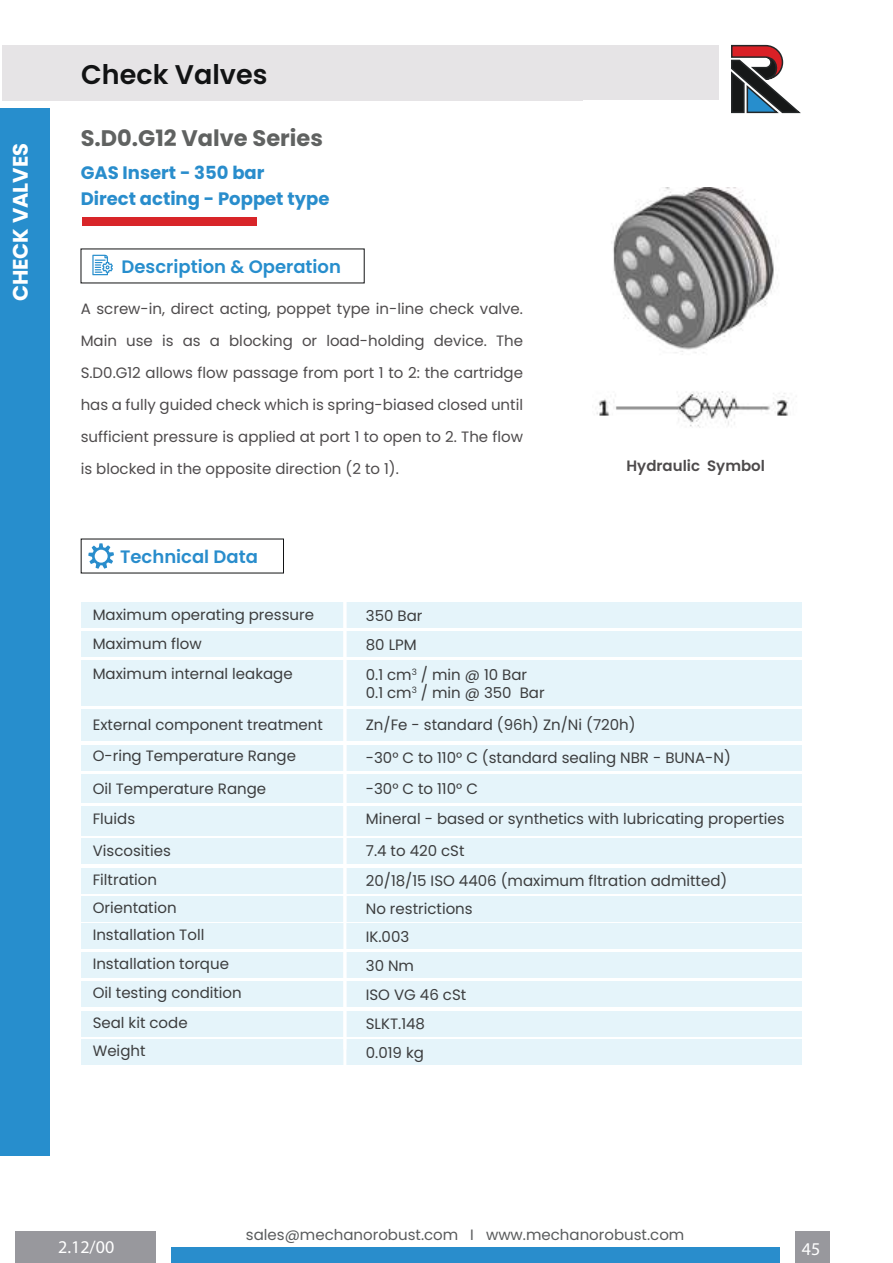
<style>
.page{position:relative;width:893px;height:1263px;background:#fff}
.page>*{position:absolute;margin:0;border:0;box-sizing:border-box;transform-origin:0 0}
.t1{font:600 27px "Poppins";color:#121314}
.t2{font:700 22.5px "Poppins";color:#606261}
.t3{font:700 21px "Poppins";color:#fff}
.t4{font:700 18px "Poppins";color:#298dcc}
.t5{font:600 18px "Poppins";color:#278ecd}
.t6{font:600 18px "Poppins";color:#298dcc}
.t7{font:18px "Myriad Pro";color:#fff}
.t8{font:15px/29.4px "Poppins";color:#3c3d3e}
.t9{font:15px/32.1px "Poppins";color:#4e4b4c;text-align:justify}
.t10{font:15px "Poppins";color:#595b5c}
.t11{font:600 15px "Poppins";color:#4e4b4c}
</style>
<div class="page">
<div style="left:82px;top:218px;width:175px;height:8px;background:#d82529"></div>
<div style="left:81px;top:602px;width:720px;height:25px;background:#e5f4fa"></div>
<div style="left:81px;top:631px;width:720px;height:26px;background:#e5f4fa"></div>
<div style="left:81px;top:661px;width:720px;height:45px;background:#e5f4fa"></div>
<div style="left:81px;top:709px;width:720px;height:32px;background:#e5f4fa"></div>
<div style="left:81px;top:806px;width:720px;height:29px;background:#e5f4fa"></div>
<div style="left:81px;top:839px;width:720px;height:25px;background:#e5f4fa"></div>
<div style="left:81px;top:745px;width:720px;height:25px;background:#e5f4fa"></div>
<div style="left:81px;top:774px;width:720px;height:29px;background:#e5f4fa"></div>
<div style="left:81px;top:868px;width:720px;height:25px;background:#e5f4fa"></div>
<div style="left:81px;top:896px;width:720px;height:25px;background:#e5f4fa"></div>
<div style="left:81px;top:952px;width:720px;height:26px;background:#e5f4fa"></div>
<div style="left:81px;top:982px;width:720px;height:25px;background:#e5f4fa"></div>
<div style="left:81px;top:1011px;width:720px;height:25px;background:#e5f4fa"></div>
<div style="left:81px;top:1040px;width:720px;height:25px;background:#e5f4fa"></div>
<hr style="left:343px;top:542px;width:3px;height:535px;background:#fff">
<div style="left:81px;top:923px;width:720px;height:26px;background:#e5f4fa"></div>
<hr style="left:343px;top:514px;width:3px;height:535px;background:#fff">
<div style="left:2px;top:46px;width:717px;height:54px;background:#e6e4e6"></div>
<svg style="left:731px;top:44px;width:70px;height:70px"></svg>
<svg style="left:88px;top:543px;width:26px;height:26px"></svg>
<div style="left:171px;top:1247px;width:609px;height:15px;background:#298dcc"></div>
<div style="left:795px;top:1231px;width:35px;height:32px;background:#98989d"></div>
<div style="left:15px;top:1231px;width:140px;height:32px;background:#98989d"></div>
<svg style="left:92px;top:254px;width:21px;height:21px"></svg>
<img style="left:596px;top:391px;width:193px;height:37px">
<img style="left:611px;top:188px;width:167px;height:165px">
<div style="left:0;top:109px;width:50px;height:1047px;background:#278ecd"></div>
<h3 class="t3" style="left:8px;top:301px;width:160px;rotate:-90deg">CHECK VALVES</h3>
<h1 class="t1" style="left:51px;top:59px;width:120px">Solenoid</h1>
<h1 class="t1" style="left:81px;top:59px;width:188px">Check Valves</h1>
<h2 class="t2" style="left:81px;top:125px;width:244px">S.D0.G12 Valve Series</h2>
<p class="t4" style="left:81px;top:162px;width:185px">GAS Insert - 350 bar</p>
<p class="t4" style="left:81px;top:188px;width:250px">Direct acting - Poppet type</p>
<p class="t5" style="left:122px;top:256px;width:221px">Description &amp; Operation</p>
<p class="t9" style="left:81px;top:292px;width:444px">A screw-in, direct acting, poppet type in-line check valve.<br>Main use is as a blocking or load-holding device. The S.D0.G12 allows flow passage from port 1 to 2: the cartridge has a fully guided check which is spring-biased closed until sufficient pressure is applied at port 1 to open to 2. The flow is blocked in the opposite direction (2 to 1).</p>
<p class="t11" style="left:626px;top:457px;width:140px">Hydraulic Symbol</p>
<p class="t6" style="left:120px;top:546px;width:139px">Technical Data</p>
<p class="t8" style="left:93px;top:600px;width:223px">Maximum operating pressure<br>Maximum flow<br>Maximum internal leakage</p>
<p class="t8" style="left:93px;top:710px;width:232px">External component treatment</p>
<p class="t8" style="left:366px;top:601px;width:58px;line-height:29px">350 Bar<br>80 LPM</p>
<p class="t8" style="left:366px;top:666px;width:180px;line-height:18px">0.1 cm<sup>3</sup> / min @ 10 Bar<br>0.1 cm<sup>3</sup> / min @ 350 Bar</p>
<p class="t8" style="left:366px;top:710px;width:271px">Zn/Fe - standard (96h) Zn/Ni (720h)</p>
<p class="t8" style="left:93px;top:741px;width:205px">O-ring Temperature Range</p>
<p class="t8" style="left:366px;top:743px;width:367px">-30° C to 110° C (standard sealing NBR - BUNA-N)</p>
<p class="t8" style="left:93px;top:774px;width:175px">Oil Temperature Range</p>
<p class="t8" style="left:366px;top:774px;width:114px">-30° C to 110° C</p>
<p class="t8" style="left:93px;top:804px;width:44px">Fluids</p>
<p class="t8" style="left:366px;top:804px;width:420px">Mineral - based or synthetics with lubricating properties</p>
<p class="t8" style="left:93px;top:836px;width:80px">Viscosities</p>
<p class="t8" style="left:366px;top:836px;width:100px">7.4 to 420 cSt</p>
<p class="t8" style="left:93px;top:865px;width:66px">Filtration</p>
<p class="t8" style="left:366px;top:866px;width:363px">20/18/15 ISO 4406 (maximum fltration admitted)</p>
<p class="t8" style="left:93px;top:893px;width:85px">Orientation</p>
<p class="t8" style="left:366px;top:894px;width:108px">No restrictions</p>
<p class="t8" style="left:93px;top:920px;width:113px">Installation Toll</p>
<p class="t8" style="left:366px;top:922px;width:45px">IK.003</p>
<p class="t8" style="left:93px;top:949px;width:138px">Installation torque</p>
<p class="t8" style="left:366px;top:951px;width:50px">30 Nm</p>
<p class="t8" style="left:93px;top:978px;width:151px">Oil testing condition</p>
<p class="t8" style="left:366px;top:980px;width:102px">ISO VG 46 cSt</p>
<p class="t8" style="left:93px;top:1008px;width:96px">Seal kit code</p>
<p class="t8" style="left:366px;top:1009px;width:61px">SLKT.148</p>
<p class="t8" style="left:93px;top:1036px;width:54px">Weight</p>
<p class="t8" style="left:366px;top:1038px;width:60px">0.019 kg</p>
<p class="t10" style="left:246px;top:1225px;width:440px">sales@mechanorobust.com I www.mechanorobust.com</p>
<p class="t7" style="left:58px;top:1236px;width:58px">2.12/00</p>
<p class="t7" style="left:802px;top:1237px;width:20px">45</p>
</div>
